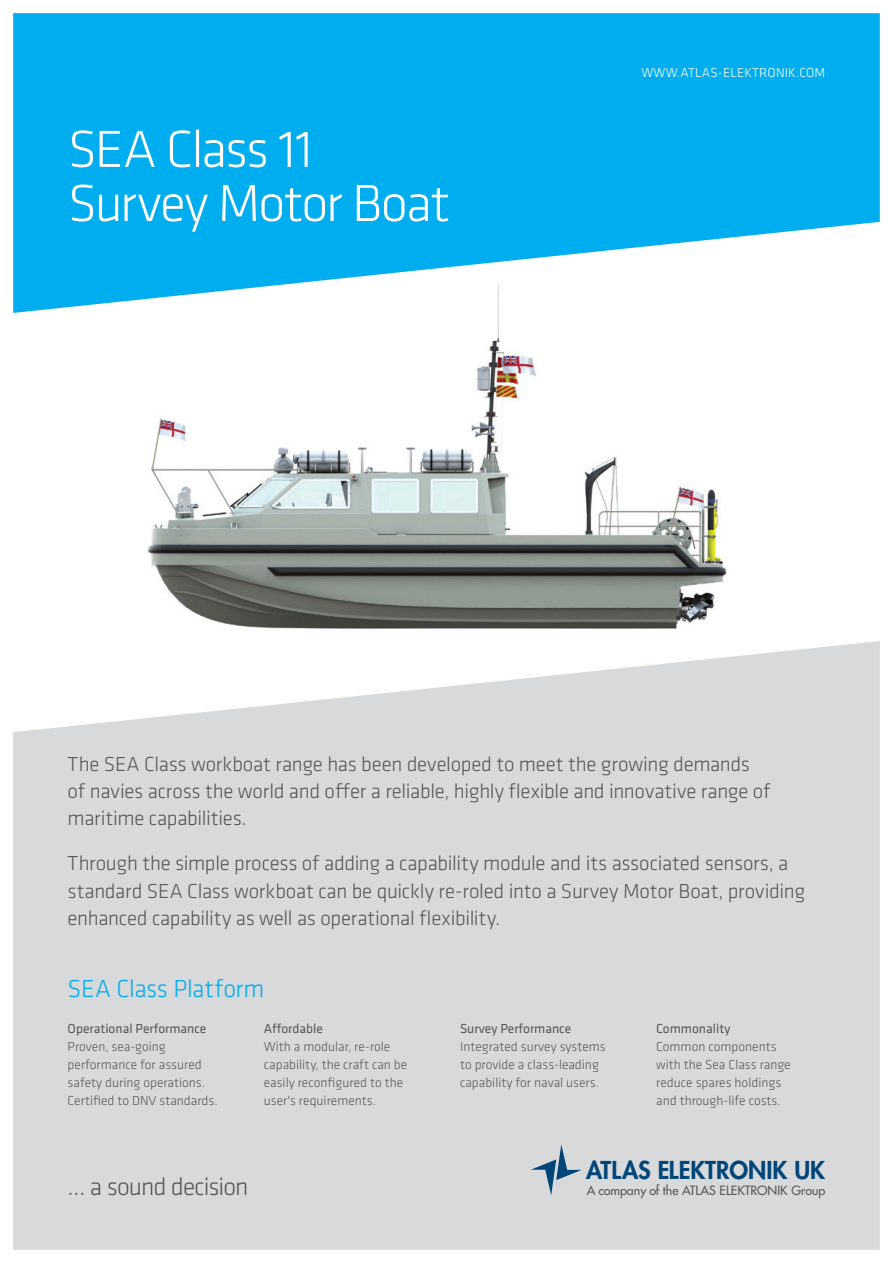
<style>
.page{position:relative;width:893px;height:1263px;background:#fff}
.page>*{position:absolute;margin:0;border:0;box-sizing:border-box;transform-origin:0 0}
.t1{font:300 54px/54.2px "Klavika";letter-spacing:-.035em;color:#fff}
.t2{font:300 25.5px "Klavika";letter-spacing:-.01em;color:#00aeef}
.t3{font:300 25.5px "Klavika";letter-spacing:-.035em;color:#57585a}
.t4{font:800 24px "Futura";color:#004578}
.t5{font:300 21px/27px "Klavika";letter-spacing:-.015em;color:#57585a}
.t6{font:300 13.5px/18px "Klavika";color:#57585a}
.t7{font:13.5px "Klavika";color:#57585a}
.t8{font:300 13.5px "Klavika";letter-spacing:.01em;color:#fff}
.t9{font:12.45px "Futura";color:#57585a}
</style>
<div class="page">
<div style="left:13px;top:13px;width:867px;height:208px;background:#00aeef"></div>
<div style="left:13px;top:733px;width:867px;height:517px;background:#d8d9db"></div>
<img style="left:147px;top:325px;width:580px;height:304px">
<svg style="left:13px;top:221px;width:867px;height:104px"></svg>
<svg style="left:13px;top:641px;width:867px;height:92px;fill:#dedfe1"></svg>
<svg style="left:531px;top:1144px;width:51px;height:51px;background:#afbdc8"></svg>
<h1 class="t1" style="left:68px;top:121px;width:384px">SEA Class 11<br>Survey Motor Boat</h1>
<p class="t8" style="left:641px;top:64px;width:185px">WWW.ATLAS-ELEKTRONIK.COM</p>
<p class="t5" style="left:68px;top:750px;width:705px">The SEA Class workboat range has been developed to meet the growing demands of navies across the world and offer a reliable, highly flexible and innovative range of maritime capabilities.</p>
<p class="t5" style="left:68px;top:850px;width:739px">Through the simple process of adding a capability module and its associated sensors, a standard SEA Class workboat can be quickly re-roled into a Survey Motor Boat, providing enhanced capability as well as operational flexibility.</p>
<p class="t2" style="left:68px;top:973px;width:198px">SEA Class Platform</p>
<p class="t7" style="left:68px;top:1021px;width:140px">Operational Performance</p>
<p class="t6" style="left:68px;top:1037px;width:152px">Proven, sea-going performance for assured safety during operations.<br>Certified to DNV standards.</p>
<p class="t7" style="left:264px;top:1021px;width:61px">Affordable</p>
<p class="t6" style="left:264px;top:1037px;width:145px">With a modular, re-role capability, the craft can be easily reconfigured to the user's requirements.</p>
<p class="t3" style="left:68px;top:1171px;width:182px">… a sound decision</p>
<p class="t7" style="left:460px;top:1021px;width:113px">Survey Performance</p>
<p class="t6" style="left:460px;top:1037px;width:147px">Integrated survey systems to provide a class-leading capability for naval users.</p>
<p class="t7" style="left:656px;top:1021px;width:76px">Commonality</p>
<p class="t6" style="left:656px;top:1037px;width:136px">Common components with the Sea Class range reduce spares holdings and through-life costs.</p>
<p class="t4" style="left:586px;top:1154px;width:240px">ATLAS ELEKTRONIK UK</p>
<p class="t9" style="left:587px;top:1183px;width:240px">A company of the ATLAS ELEKTRONIK Group</p>
</div>
